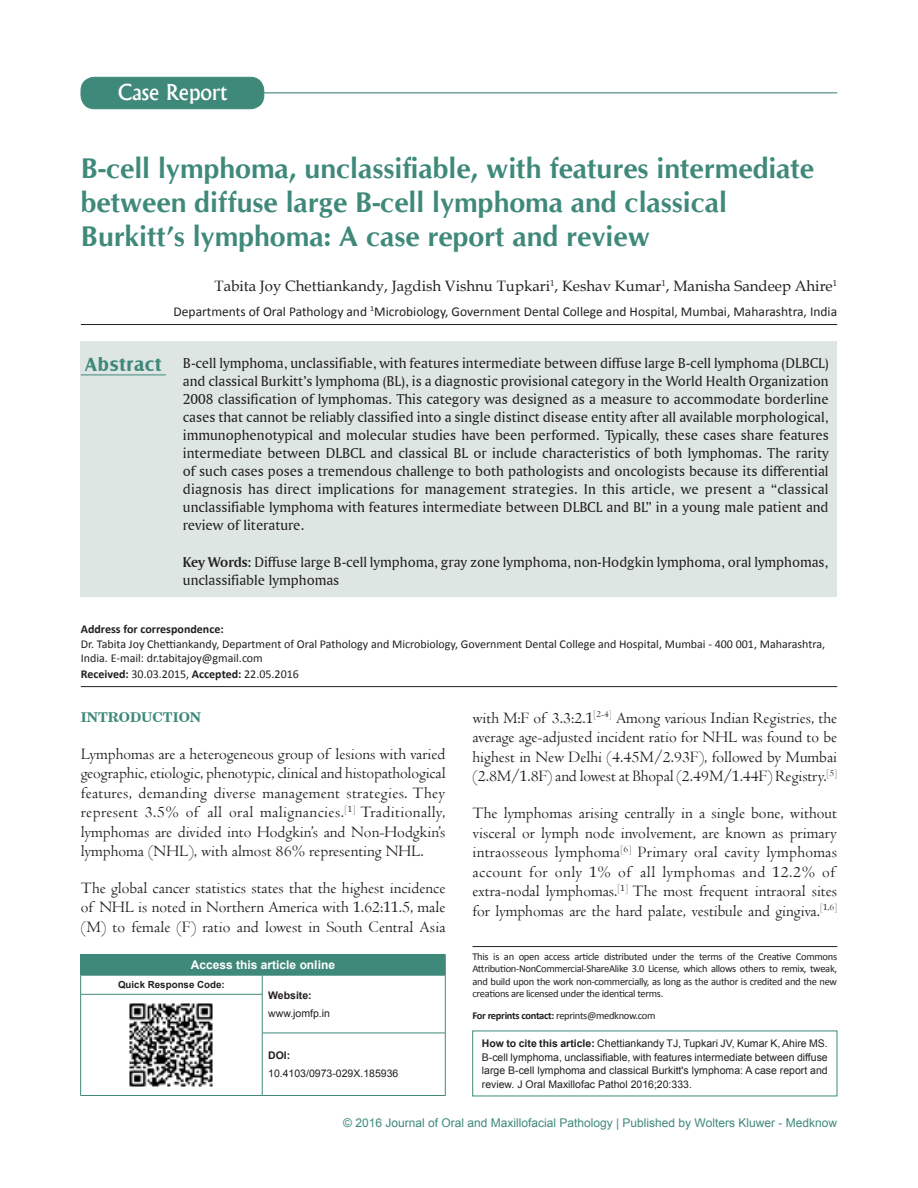
<style>
.page{position:relative;width:918px;height:1188px;background:#fff}
.page>*{position:absolute;margin:0;border:0;box-sizing:border-box;transform-origin:0 0}
.AT{font:700 28.5px/34.2px "CG Omega";color:#3f897a}
.AH{font:500 21px "Albertus";color:#fff}
.ABSH{font:700 19.5px "Castle T";letter-spacing:.04em;color:#3f897a}
.TX{font:16.5px/19.5px "Centaur";color:#231f20;text-align:justify}
.ABS{font:15px/18px "Amerigo BT Roman A";color:#231f20;text-align:justify}
.KWD{font:15px/18px "Amerigo BT Roman A";color:#231f20}
.AU{font:15px "Book Antiqua";color:#231f20}
.AFF{font:13.5px "Calibri";color:#231f20}
.t1{font:700 13.5px "Century Schoolbook BT";color:#3f897a}
.ADD{font:12px/14.4px "Calibri";color:#231f20}
.t2{font:12px "Arial";color:#3f897a}
.HIS{font:12px "Calibri";color:#231f20}
.AAO{font:700 12px "Arial";color:#fff}
.Pa7{font:10.5px/12.6px "Calibri";letter-spacing:-.03em;color:#231f20;text-align:justify}
.SRC{font:10.5px/13.5px "Arial";color:#231f20;text-align:justify}
.WEB{font:10.5px "Arial";color:#231f20}
.WEB-2{font:700 10.5px "Arial";color:#231f20}
.QRC{font:700 9.75px "Arial";color:#231f20}
.s1{font-family:"Amerigo BT Bold A"}
.s2{font-weight:700}
.s3{font-family:"Book Antiqua";font-size:15.3px}
</style>
<div class="page">
<hr style="left:81px;top:324px;width:756px;height:1px;background:#231f20">
<div style="left:81px;top:341px;width:756px;height:256px;background:#dde6e3"></div>
<hr style="left:81px;top:686px;width:756px;height:1px;background:#231f20">
<div style="left:81px;top:77px;width:183px;height:32px;background:#3f897a;border-radius:14px"></div>
<div style="left:81px;top:77px;width:183px;height:32px;border:1px solid #3f897a;border-radius:14px"></div>
<hr style="left:261px;top:92px;width:576px;height:1px;background:#3f897a">
<hr style="left:81px;top:375px;width:85px;height:1px;background:#3f897a">
<div style="left:81px;top:954px;width:364px;height:21px;background:#3f897a"></div>
<hr style="left:80px;top:954px;width:182px;height:1px;background:#3f897a">
<hr style="left:80px;top:975px;width:182px;height:1px;background:#3f897a">
<svg style="left:80px;top:955px;width:1px;height:39px"></svg>
<hr style="left:80px;top:994px;width:182px;height:1px;background:#3f897a">
<hr style="left:80px;top:994px;width:1px;height:39px;background:#3f897a">
<hr style="left:80px;top:1033px;width:1px;height:62px;background:#3f897a">
<hr style="left:80px;top:1095px;width:182px;height:1px;background:#3f897a">
<hr style="left:262px;top:975px;width:183px;height:1px;background:#3f897a">
<svg style="left:262px;top:975px;width:1px;height:19px"></svg>
<svg style="left:445px;top:955px;width:1px;height:39px"></svg>
<hr style="left:262px;top:994px;width:1px;height:39px;background:#3f897a">
<hr style="left:445px;top:994px;width:1px;height:39px;background:#3f897a">
<hr style="left:262px;top:1033px;width:183px;height:1px;background:#3f897a">
<hr style="left:262px;top:1033px;width:1px;height:62px;background:#3f897a">
<hr style="left:445px;top:1033px;width:1px;height:62px;background:#3f897a">
<hr style="left:262px;top:1095px;width:183px;height:1px;background:#3f897a">
<img style="left:129px;top:1003px;width:84px;height:84px">
<hr style="left:472px;top:946px;width:365px;height:1px;background:#231f20">
<p class="AH" style="left:118px;top:80px;width:111px">Case Report</p>
<p class="AT" style="left:81px;top:151px;width:735px">B‑cell lymphoma, unclassifiable, with features intermediate between diffuse large B‑cell lymphoma and classical<br>Burkitt’s lymphoma: A case report and review</p>
<p class="AU" style="left:214px;top:275px;width:624px">Tabita Joy Chettiankandy, Jagdish Vishnu Tupkari<sup>1</sup>, Keshav Kumar<sup>1</sup>, Manisha Sandeep Ahire<sup>1</sup></p>
<p class="AFF" style="left:174px;top:302px;width:665px">Departments of Oral Pathology and <sup>1</sup>Microbiology, Government Dental College and Hospital, Mumbai, Maharashtra, India</p>
<p class="ABSH" style="left:85px;top:353px;width:78px">Abstract</p>
<p class="ABS" style="left:183px;top:354px;width:647px">B‑cell lymphoma, unclassifiable, with features intermediate between diffuse large B‑cell lymphoma (DLBCL) and classical Burkitt’s lymphoma (BL), is a diagnostic provisional category in the World Health Organization 2008 classification of lymphomas. This category was designed as a measure to accommodate borderline cases that cannot be reliably classified into a single distinct disease entity after all available morphological, immunophenotypical and molecular studies have been performed. Typically, these cases share features intermediate between DLBCL and classical BL or include characteristics of both lymphomas. The rarity of such cases poses a tremendous challenge to both pathologists and oncologists because its differential diagnosis has direct implications for management strategies. In this article, we present a “classical unclassifiable lymphoma with features intermediate between DLBCL and BL” in a young male patient and review of literature.</p>
<p class="KWD" style="left:183px;top:553px;width:647px"><span class="s1">Key Words:</span> Diffuse large B‑cell lymphoma, gray zone lymphoma, non‑Hodgkin lymphoma, oral lymphomas, unclassifiable lymphomas</p>
<p class="ADD" style="left:81px;top:622px;width:746px"><span class="s2">Address for correspondence:<br></span>Dr. Tabita Joy Chettiankandy, Department of Oral Pathology and Microbiology, Government Dental College and Hospital, Mumbai - 400 001, Maharashtra,<br>India. E‑mail: dr.tabitajoy@gmail.com</p>
<p class="HIS" style="left:81px;top:665px;width:220px"><span class="s2">Received:</span> 30.03.2015, <span class="s2">Accepted:</span> 22.05.2016</p>
<h1 class="t1" style="left:81px;top:709px;width:122px">INTRODUCTION</h1>
<p class="TX" style="left:81px;top:744px;width:366px">Lymphomas are a heterogeneous group of lesions with varied geographic, etiologic, phenotypic, clinical and histopathological features, demanding diverse management strategies. They represent 3.5% of all oral malignancies.<sup>[</sup><sup>1</sup><sup>]</sup> Traditionally, lymphomas are divided into Hodgkin’s and Non‑Hodgkin’s lymphoma (NHL), with almost 86% representing NHL.</p>
<p class="TX" style="left:81px;top:878px;width:366px">The global cancer statistics states that the highest incidence of NHL is noted in Northern America with <span class="s3">1</span>.62:<span class="s3">11</span>.5, male (M) to female (F) ratio and lowest in South Central Asia</p>
<p class="AAO" style="left:191px;top:957px;width:146px">Access this article online</p>
<p class="QRC" style="left:118px;top:978px;width:108px">Quick Response Code:</p>
<p class="WEB-2" style="left:268px;top:988px;width:45px">Website:</p>
<p class="WEB" style="left:268px;top:1007px;width:63px">www.jomfp.in</p>
<p class="WEB-2" style="left:268px;top:1048px;width:24px">DOI:</p>
<p class="WEB" style="left:268px;top:1067px;width:132px">10.4103/0973-029X.185936</p>
<p class="TX" style="left:472px;top:708px;width:366px">with M:F of 3.3:2.<span class="s3">1</span><sup>[2‑4]</sup> Among various Indian Registries, the average age‑adjusted incident ratio for NHL was found to be highest in New Delhi (4.45M/2.93F), followed by Mumbai (2.8M/<span class="s3">1</span>.8F) and lowest at Bhopal (2.49M/<span class="s3">1</span>.44F) Registry.<sup>[5]</sup></p>
<p class="TX" style="left:472px;top:803px;width:366px">The lymphomas arising centrally in a single bone, without visceral or lymph node involvement, are known as primary intraosseous lymphoma<sup>[6]</sup> Primary oral cavity lymphomas account for only <span class="s3">1</span>% of all lymphomas and <span class="s3">1</span>2.2% of extra‑nodal lymphomas.<sup>[</sup><sup>1</sup><sup>]</sup> The most frequent intraoral sites for lymphomas are the hard palate, vestibule and gingiva.<sup>[</sup><sup>1</sup><sup>,6]</sup></p>
<p class="Pa7" style="left:472px;top:950px;width:366px">This is an open access article distributed under the terms of the Creative Commons Attribution-NonCommercial-ShareAlike 3.0 License, which allows others to remix, tweak, and build upon the work non-commercially, as long as the author is credited and the new creations are licensed under the identical terms.</p>
<p class="Pa7" style="left:472px;top:1009px;width:185px"><span class="s2">For reprints contact:</span> reprints@medknow.com</p>
<p class="SRC" style="left:482px;top:1037px;width:347px"><span class="s2">How to cite this article:</span> Chettiankandy TJ, Tupkari JV, Kumar K, Ahire MS.<br>B-cell lymphoma, unclassifiable, with features intermediate between diffuse large B-cell lymphoma and classical Burkitt's lymphoma: A case report and review. J Oral Maxillofac Pathol 2016;20:333.</p>
<p class="t2" style="left:343px;top:1115px;width:495px">© 2016 Journal of Oral and Maxillofacial Pathology | Published by Wolters Kluwer - Medknow</p>
</div>
